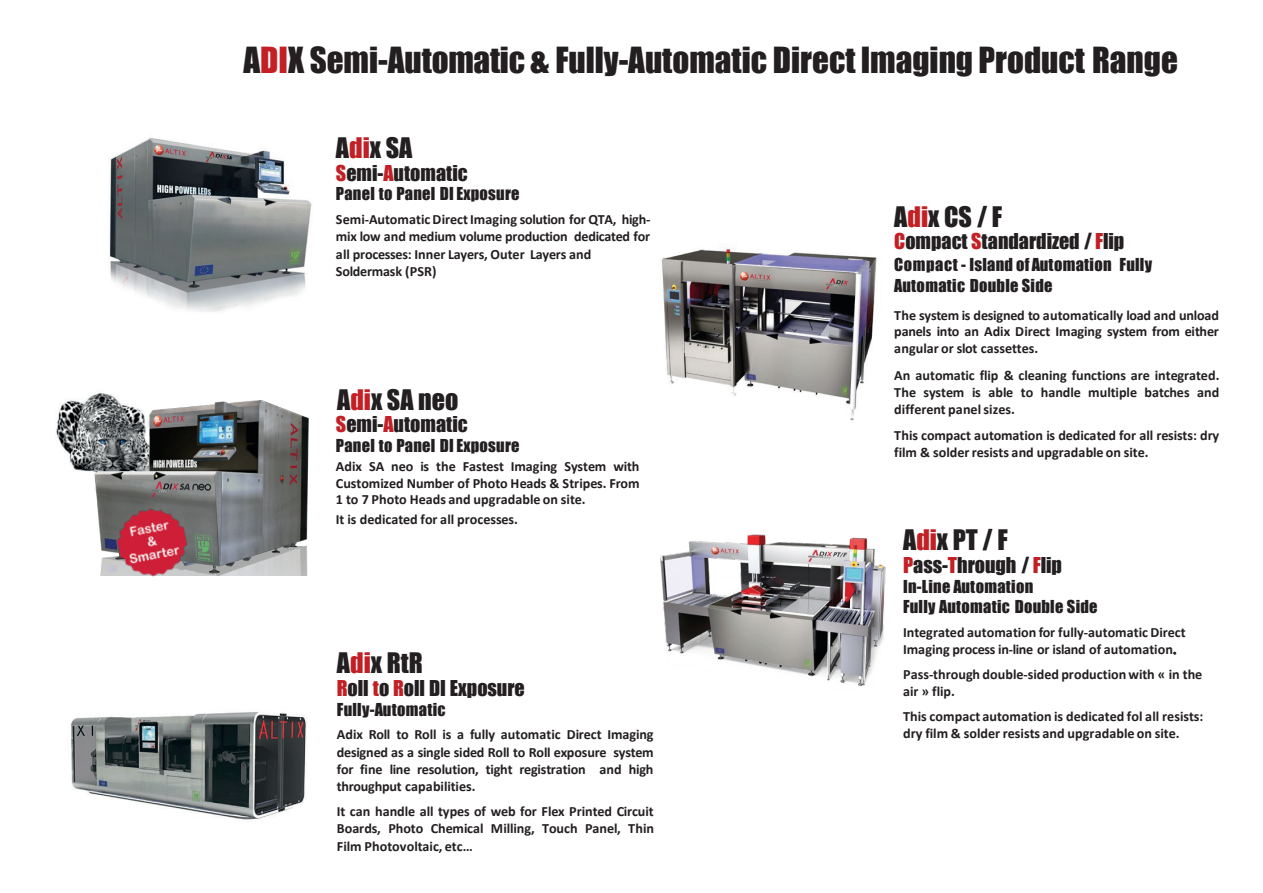
<style>
.page{position:relative;width:1263px;height:893px;background:#fff}
.page>*{position:absolute;margin:0;border:0;box-sizing:border-box;transform-origin:0 0}
.t1{font:33px "Impact";color:#231f20}
.t2{font:25.95px "Impact";color:#231f20}
.t3{font:20.1px "Impact";color:#231f20}
.t4{font:16.35px/19.8px "Impact";letter-spacing:.02em;color:#231f20}
.t5{font:700 14.1px/17px "Calibri";letter-spacing:-.005em;color:#231f20}
.s1{color:#c22025}
.s2{font-family:"Futura BT";font-weight:800;font-size:11.85px}
</style>
<div class="page">
<img style="left:109px;top:138px;width:203px;height:174px">
<img style="left:661px;top:247px;width:216px;height:174px">
<img style="left:660px;top:534px;width:226px;height:153px">
<img style="left:71px;top:712px;width:236px;height:108px">
<img style="left:56px;top:393px;width:50px;height:79px">
<img style="left:90px;top:394px;width:219px;height:182px">
<img style="left:109px;top:500px;width:87px;height:77px">
<h1 class="t1" style="left:244px;top:35px;width:936px">A<span class="s1">DI</span>X Semi-Automatic &amp; Fully-Automatic Direct Imaging Product Range</h1>
<h2 class="t2" style="left:336px;top:128px;width:78px">A<span class="s1">di</span>x SA</h2>
<h3 class="t3" style="left:336px;top:157px;width:133px"><span class="s1">S</span>emi-<span class="s1">A</span>utomatic</h3>
<p class="t4" style="left:336px;top:184px;width:185px">Panel to Panel DI Exposure</p>
<p class="t5" style="left:336px;top:210px;width:316px;line-height:17.4px">Semi-Automatic Direct Imaging solution for QTA, high&shy;mix low and medium volume production dedicated for all processes: Inner Layers, Outer Layers and Soldermask (PSR)</p>
<h2 class="t2" style="left:337px;top:379px;width:123px">A<span class="s1">di</span>x SA neo</h2>
<h3 class="t3" style="left:336px;top:408px;width:133px"><span class="s1">S</span>emi-<span class="s1">A</span>utomatic</h3>
<p class="t4" style="left:336px;top:435px;width:185px">Panel to Panel DI Exposure</p>
<p class="t5" style="left:336px;top:457px;width:305px;text-align:justify">Adix SA neo is the Fastest Imaging System with Customized Number of Photo Heads &amp; Stripes. From 1 to 7 Photo Heads and upgradable on site.</p>
<p class="t5" style="left:336px;top:510px;width:183px">It is dedicated for all processes.</p>
<h2 class="t2" style="left:337px;top:643px;width:87px">A<span class="s1">di</span>x RtR</h2>
<h3 class="t3" style="left:337px;top:672px;width:189px"><span class="s1">R</span>oll <span class="s1">t</span>o <span class="s1">R</span>oll DI Exposure</h3>
<p class="t4" style="left:337px;top:699px;width:110px">Fully-Automatic</p>
<p class="t5" style="left:337px;top:725px;width:318px;line-height:17.4px;text-align:justify">Adix Roll to Roll is a fully automatic Direct Imaging designed as a single sided Roll to Roll exposure system for fine line resolution, tight registration and high throughput capabilities.</p>
<p class="t5" style="left:337px;top:802px;width:319px;line-height:17.5px;text-align:justify">It can handle all types of web for Flex Printed Circuit Boards, Photo Chemical Milling, Touch Panel, Thin Film Photovoltaic, etc…</p>
<h2 class="t2" style="left:894px;top:197px;width:109px">A<span class="s1">di</span>x CS / F</h2>
<h3 class="t3" style="left:894px;top:226px;width:232px"><span class="s1">C</span>ompact <span class="s1">S</span>tandardized /<span class="s1">F</span>lip</h3>
<p class="t4" style="left:894px;top:254px;width:259px;line-height:20.7px">Compact - Island ofAutomation Fully<br>Automatic Double Side</p>
<p class="t5" style="left:894px;top:306px;width:326px;text-align:justify">The system is designed to automatically load and unload panels into an Adix Direct Imaging system from either angular or slot cassettes.</p>
<p class="t5" style="left:894px;top:366px;width:327px;text-align:justify">An automatic flip &amp; cleaning functions are integrated.<br>The system is able to handle multiple batches and different panel sizes.</p>
<p class="t5" style="left:894px;top:426px;width:326px">This compact automation is dedicated for all resists: dry film &amp; solder resists and upgradable on site.</p>
<h2 class="t2" style="left:903px;top:520px;width:106px">A<span class="s1">di</span>x PT / F</h2>
<h3 class="t3" style="left:903px;top:549px;width:160px"><span class="s1">P</span>ass-<span class="s1">T</span>hrough / <span class="s1">F</span>lip</h3>
<p class="t4" style="left:903px;top:577px;width:196px">In-Line Automation<br>Fully Automatic Double Side</p>
<p class="t5" style="left:903px;top:623px;width:284px;line-height:17.5px">Integrated automation for fully-automatic Direct<br>Imaging process in-line or island of automation<span class="s2">.</span></p>
<p class="t5" style="left:903px;top:665px;width:301px;line-height:17.5px">Pass-through double-sided production with « in the air » flip.</p>
<p class="t5" style="left:903px;top:707px;width:302px">This compact automation is dedicated fol all resists: dry film &amp; solder resists and upgradable on site.</p>
</div>
